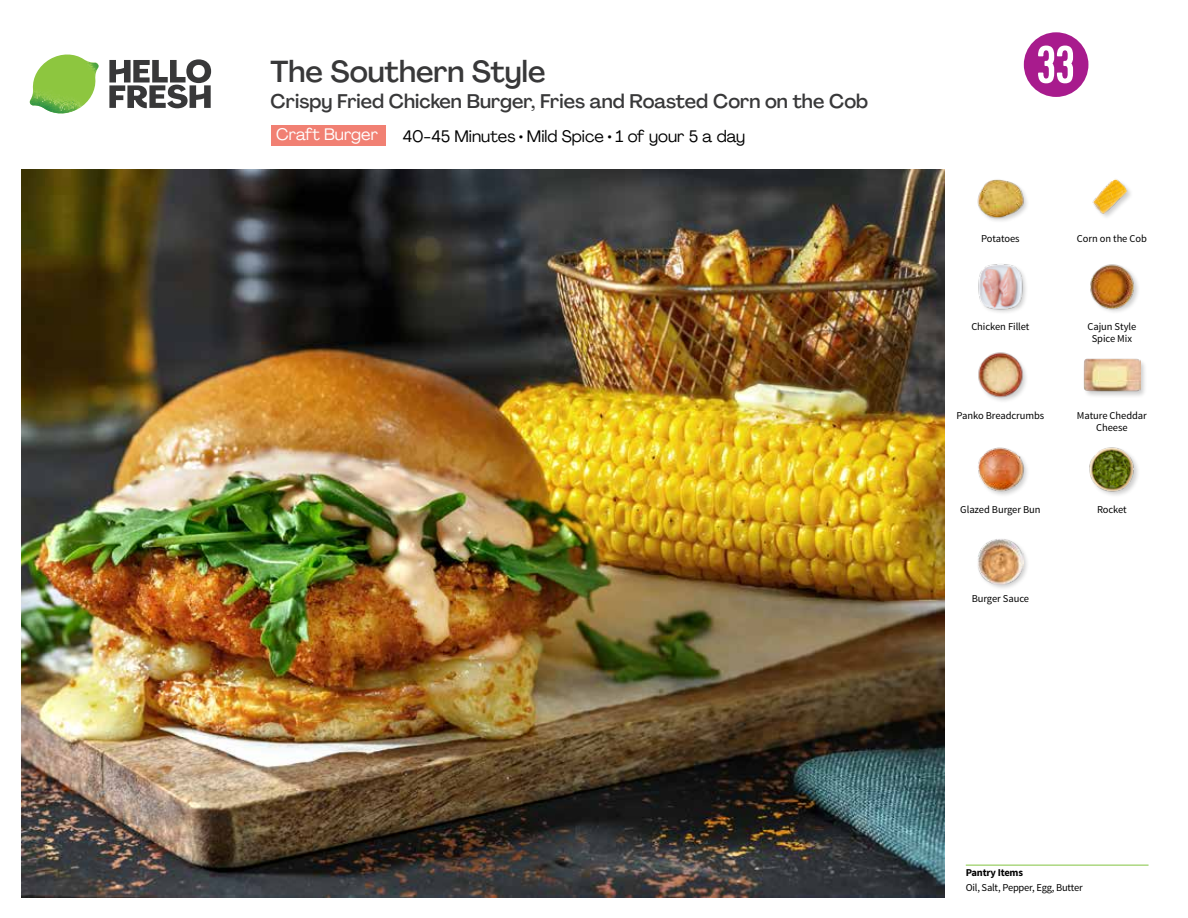
<style>
.page{position:relative;width:1188px;height:918px;background:#fff}
.page>*{position:absolute;margin:0;border:0;box-sizing:border-box;transform-origin:0 0}
.t1{font:54px "Kapra";color:#fff}
.t2{font:500 30px "Agrandir";color:#383839}
.t3{font:500 19.5px "Agrandir";color:#383839}
.t4{font:16.5px "Agrandir";color:#000}
.t5{font:16.5px "Agrandir";color:#fff}
.t6{font:10.5px/12px "Source Sans Pro";letter-spacing:-.005em;color:#000;text-align:center}
.t7{font:700 10.5px "Source Sans Pro";letter-spacing:-.02em;color:#000}
</style>
<div class="page">
<svg style="left:109px;top:59px;width:102px;height:49px"></svg>
<img style="left:30px;top:55px;width:69px;height:59px">
<img style="left:21px;top:170px;width:924px;height:728px">
<hr style="left:966px;top:865px;width:183px;height:1px;background:#82c341">
<div style="left:271px;top:125px;width:115px;height:20px;background:#f18073"></div>
<div style="left:976px;top:538px;width:54px;height:53px;background:#000;opacity:.2"></div>
<img style="left:977px;top:539px;width:46px;height:46px">
<img style="left:978px;top:352px;width:48px;height:49px">
<img style="left:978px;top:447px;width:49px;height:48px">
<img style="left:1089px;top:447px;width:49px;height:49px">
<div style="left:1083px;top:358px;width:64px;height:40px;background:#000;opacity:.2"></div>
<img style="left:1083px;top:358px;width:58px;height:40px">
<img style="left:977px;top:179px;width:50px;height:42px">
<img style="left:978px;top:264px;width:48px;height:49px">
<img style="left:1090px;top:264px;width:48px;height:48px">
<img style="left:1092px;top:179px;width:39px;height:38px">
<svg style="left:1023px;top:32px;width:66px;height:65px"></svg>
<h2 class="t2" style="left:271px;top:53px;width:276px">The Southern Style</h2>
<h3 class="t3" style="left:271px;top:89px;width:599px">Crispy Fried Chicken Burger, Fries and Roasted Corn on the Cob</h3>
<h3 class="t5" style="left:276px;top:124px;width:103px">Craft Burger</h3>
<h3 class="t4" style="left:403px;top:126px;width:344px">40-45 Minutes • Mild Spice • 1 of your 5 a day</h3>
<h1 class="t1" style="left:1036px;top:34px;width:40px">33</h1>
<p class="t6" style="left:981px;top:232px;width:40px">Potatoes</p>
<p class="t6" style="left:971px;top:321px;width:60px">Chicken Fillet</p>
<p class="t6" style="left:1077px;top:232px;width:71px">Corn on the Cob</p>
<p class="t6" style="left:1087px;top:321px;width:50px">Cajun Style<br>Spice Mix</p>
<p class="t6" style="left:957px;top:410px;width:89px">Panko Breadcrumbs</p>
<p class="t6" style="left:1077px;top:410px;width:71px">Mature Cheddar<br>Cheese</p>
<p class="t6" style="left:960px;top:504px;width:82px">Glazed Burger Bun</p>
<p class="t6" style="left:1097px;top:504px;width:31px">Rocket</p>
<p class="t6" style="left:972px;top:593px;width:59px">Burger Sauce</p>
<p class="t7" style="left:966px;top:866px;width:59px">Pantry Items</p>
<p class="t6" style="left:966px;top:881px;width:119px">Oil, Salt, Pepper, Egg, Butter</p>
</div>
